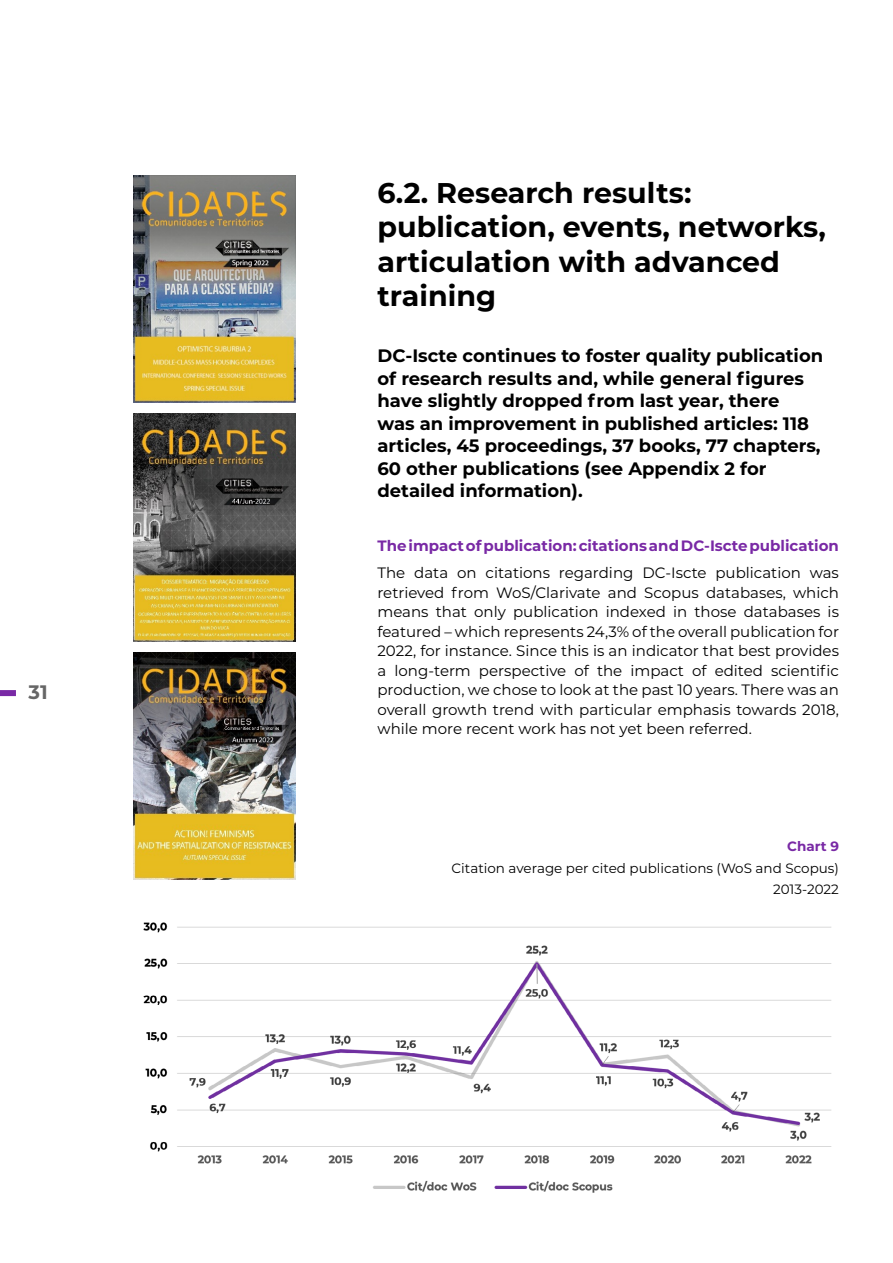
<style>
.page{position:relative;width:893px;height:1263px;background:#fff}
.page>*{position:absolute;margin:0;border:0;box-sizing:border-box;transform-origin:0 0}
.t1{font:700 28.5px/34.2px "Montserrat";color:#000}
.t2{font:700 19.5px "Montserrat";color:#000}
.t3{font:700 18px/22.5px "Montserrat";color:#000}
.t4{font:15px/19.5px "Montserrat";color:#000;text-align:justify}
.t5{font:700 15px "Montserrat";color:#7929a5}
.t6{font:13.5px/21px "Montserrat";color:#000;text-align:right}
.t7{font:700 13.5px "Montserrat";color:#7929a5}
</style>
<div class="page">
<div style="left:0;top:690px;width:16px;height:6px;background:#7929a5"></div>
<img style="left:133px;top:176px;width:163px;height:227px">
<img style="left:133px;top:414px;width:163px;height:227px">
<img style="left:133px;top:652px;width:163px;height:227px">
<img style="left:143px;top:922px;width:689px;height:271px">
<h2 class="t2" style="left:28px;top:678px;width:21px">31</h2>
<h1 class="t1" style="left:377px;top:174px;width:450px">6.2. Research results: publication, events, networks, articulation with advanced training</h1>
<p class="t3" style="left:377px;top:344px;width:447px">DC-Iscte continues to foster quality publication of research results and, while general figures have slightly dropped from last year, there<br>was an improvement in published articles: 118 articles, 45 proceedings, 37 books, 77 chapters, 60 other publications (see Appendix 2 for detailed information).</p>
<p class="t5" style="left:377px;top:535px;width:463px">The impact of publication: citations and DC-Iscte publication</p>
<p class="t4" style="left:377px;top:563px;width:463px">The data on citations regarding DC-Iscte publication was retrieved from WoS/Clarivate and Scopus databases, which means that only publication indexed in those databases is featured – which represents 24,3% of the overall publication for 2022, for instance. Since this is an indicator that best provides a long-term perspective of the impact of edited scientific production, we chose to look at the past 10 years. There was an overall growth trend with particular emphasis towards 2018, while more recent work has not yet been referred.</p>
<p class="t7" style="left:787px;top:837px;width:53px">Chart 9</p>
<p class="t6" style="left:452px;top:857px;width:389px">Citation average per cited publications (WoS and Scopus)<br>2013-2022</p>
</div>
